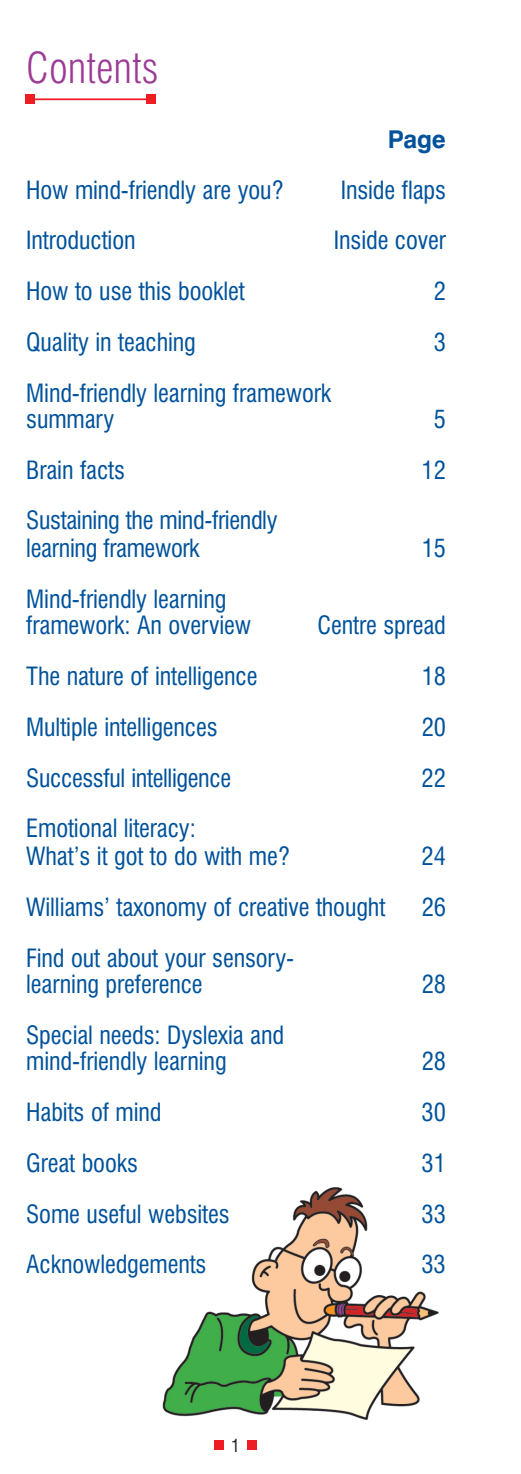
<style>
.page{position:relative;width:521px;height:1474px;background:#fff}
.page>*{position:absolute;margin:0;border:0;box-sizing:border-box;transform-origin:0 0}
.t1{font:300 condensed 42px "Swiss 721 BT";color:#9c3b96}
.t2{font:condensed 24.5px/26.2px "Swiss 721 BT";letter-spacing:-.005em;color:#01529b}
.t3{font:700 24.5px "Swiss 721 BT";color:#01529b}
.t4{font:condensed 17.5px "Swiss 721 BT";color:#231f20}
</style>
<div class="page">
<img style="left:162px;top:1187px;width:277px;height:233px">
<div style="left:247px;top:1439px;width:10px;height:10px;background:#ee1d23"></div>
<div style="left:214px;top:1439px;width:10px;height:10px;background:#ee1d23"></div>
<hr style="left:27px;top:98px;width:127px;height:2px;background:#ee1d23">
<div style="left:25px;top:94px;width:9px;height:10px;background:#ee1d23"></div>
<div style="left:146px;top:94px;width:10px;height:10px;background:#ee1d23"></div>
<h1 class="t1" style="left:26px;top:53px;width:133px">Contents</h1>
<p class="t3" style="left:388px;top:130px;width:59px">Page</p>
<p class="t2" style="left:26px;top:179px;width:259px">How mind-friendly are you?</p>
<p class="t2" style="left:340px;top:179px;width:107px">Inside flaps</p>
<p class="t2" style="left:26px;top:230px;width:111px">Introduction</p>
<p class="t2" style="left:334px;top:230px;width:113px">Inside cover</p>
<p class="t2" style="left:26px;top:281px;width:220px">How to use this booklet</p>
<p class="t2" style="left:433px;top:281px;width:14px">2</p>
<p class="t2" style="left:26px;top:332px;width:171px">Quality in teaching</p>
<p class="t2" style="left:433px;top:332px;width:14px">3</p>
<p class="t2" style="left:26px;top:382px;width:306px">Mind-friendly learning framework summary</p>
<p class="t2" style="left:433px;top:409px;width:14px">5</p>
<p class="t2" style="left:26px;top:459px;width:100px">Brain facts</p>
<p class="t2" style="left:421px;top:459px;width:26px">12</p>
<p class="t2" style="left:26px;top:509px;width:253px;line-height:28px">Sustaining the mind-friendly learning framework</p>
<p class="t2" style="left:421px;top:538px;width:26px">15</p>
<p class="t2" style="left:26px;top:589px;width:226px">Mind-friendly learning framework: An overview</p>
<p class="t2" style="left:317px;top:615px;width:130px">Centre spread</p>
<p class="t2" style="left:26px;top:666px;width:232px">The nature of intelligence</p>
<p class="t2" style="left:421px;top:666px;width:26px">18</p>
<p class="t2" style="left:26px;top:717px;width:193px">Multiple intelligences</p>
<p class="t2" style="left:421px;top:717px;width:26px">20</p>
<p class="t2" style="left:26px;top:767px;width:206px">Successful intelligence</p>
<p class="t2" style="left:421px;top:767px;width:26px">22</p>
<p class="t2" style="left:26px;top:817px;width:265px;line-height:28px">Emotional literacy:<br>What’s it got to do with me?</p>
<p class="t2" style="left:421px;top:846px;width:26px">24</p>
<p class="t2" style="left:26px;top:897px;width:360px">Williams’ taxonomy of creative thought</p>
<p class="t2" style="left:421px;top:897px;width:26px">26</p>
<p class="t2" style="left:26px;top:948px;width:269px">Find out about your sensory&shy;learning preference</p>
<p class="t2" style="left:421px;top:974px;width:26px">28</p>
<p class="t2" style="left:26px;top:1025px;width:259px">Special needs: Dyslexia and mind-friendly learning</p>
<p class="t2" style="left:421px;top:1051px;width:26px">28</p>
<p class="t2" style="left:26px;top:1102px;width:137px">Habits of mind</p>
<p class="t2" style="left:421px;top:1102px;width:26px">30</p>
<p class="t2" style="left:26px;top:1152px;width:113px">Great books</p>
<p class="t2" style="left:421px;top:1152px;width:26px">31</p>
<p class="t2" style="left:26px;top:1203px;width:205px">Some useful websites</p>
<p class="t2" style="left:421px;top:1203px;width:26px">33</p>
<p class="t2" style="left:26px;top:1254px;width:182px">Acknowledgements</p>
<p class="t2" style="left:421px;top:1254px;width:26px">33</p>
<p class="t4" style="left:231px;top:1439px;width:10px">1</p>
</div>
